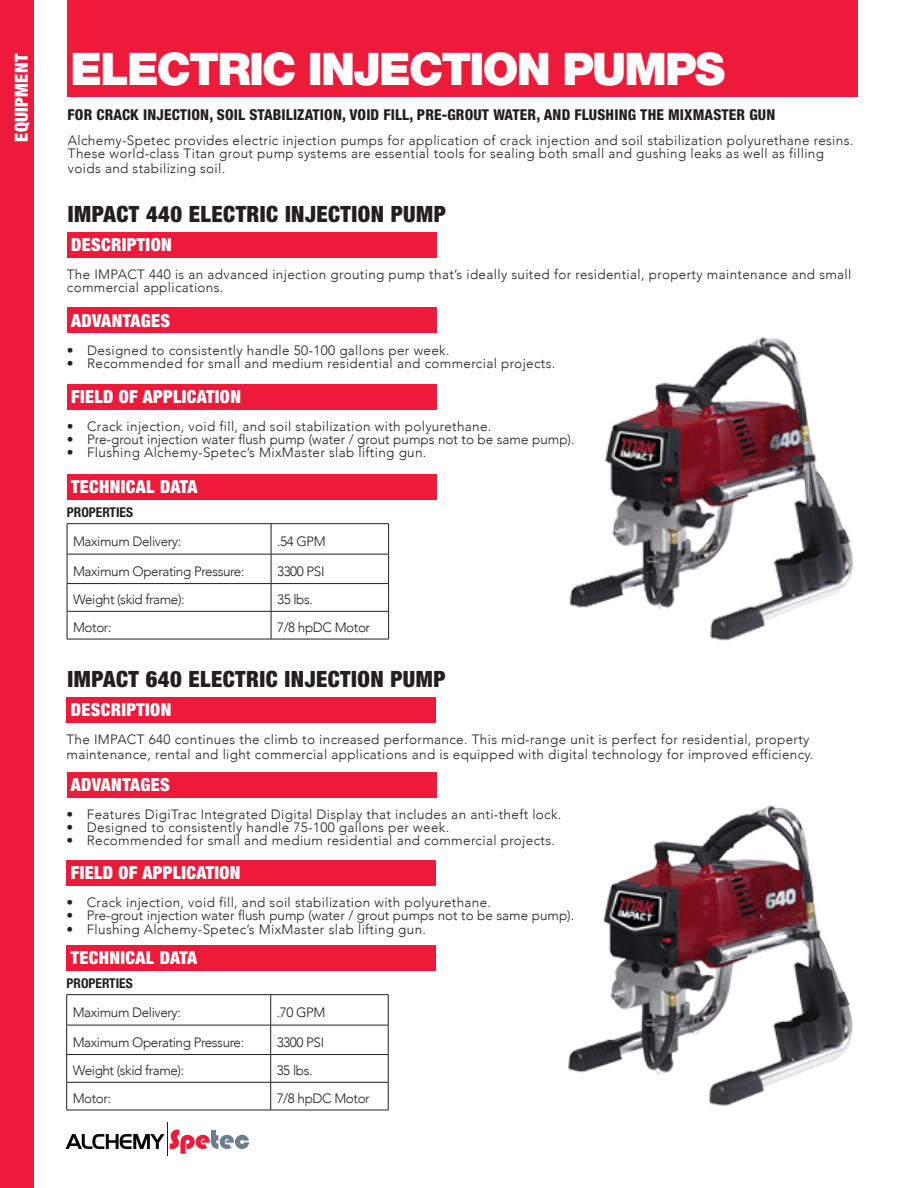
<style>
.page{position:relative;width:918px;height:1188px;background:#fff}
.page>*{position:absolute;margin:0;border:0;box-sizing:border-box;transform-origin:0 0}
.t1{font:900 45px "Helvetica Neue LT Std";letter-spacing:-.04em;color:#fff}
.t2{font:900 condensed 22.5px "Helvetica Neue LT Std";letter-spacing:.02em;color:#231f20}
.t3{font:900 condensed 18px "Helvetica Neue LT Std";letter-spacing:.02em;color:#fff}
.t4{font:800 condensed 15px "Helvetica Neue LT Std";letter-spacing:.01em;color:#231f20}
.BODY_TEXT{font:300 13.5px/12.8px "Avenir";letter-spacing:.025em;color:#231f20}
.BODY_TEXT-2{font:300 13.5px "Avenir";letter-spacing:-.03em;color:#231f20}
.BODY_TEXT-3{font:300 13.5px "Avenir";color:#231f20}
.BODY_TEXT-4{font:700 condensed 13.5px "Helvetica Neue LT Std";color:#231f20}
</style>
<div class="page">
<div style="left:0;top:0;width:34px;height:1188px;background:#ed1a3a"></div>
<svg style="left:65px;top:1130px;width:184px;height:24px"></svg>
<hr style="left:167px;top:1123px;width:1px;height:33px;background:#231f20">
<div style="left:67px;top:232px;width:370px;height:26px;background:#ed1a3a"></div>
<div style="left:67px;top:0;width:791px;height:96px;background:#ed1a3a"></div>
<div style="left:67px;top:384px;width:370px;height:25px;background:#ed1a3a"></div>
<div style="left:67px;top:474px;width:370px;height:25px;background:#ed1a3a"></div>
<hr style="left:67px;top:523px;width:204px;height:1px;background:#231f20">
<hr style="left:67px;top:524px;width:1px;height:30px;background:#231f20">
<hr style="left:271px;top:523px;width:118px;height:1px;background:#231f20">
<hr style="left:271px;top:524px;width:1px;height:30px;background:#231f20">
<hr style="left:388px;top:524px;width:1px;height:30px;background:#231f20">
<hr style="left:67px;top:554px;width:204px;height:1px;background:#231f20">
<hr style="left:271px;top:554px;width:118px;height:1px;background:#231f20">
<hr style="left:67px;top:583px;width:204px;height:1px;background:#231f20">
<hr style="left:271px;top:583px;width:118px;height:1px;background:#231f20">
<hr style="left:67px;top:611px;width:204px;height:1px;background:#231f20">
<svg style="left:67px;top:554px;width:1px;height:85px"></svg>
<hr style="left:271px;top:611px;width:118px;height:1px;background:#231f20">
<svg style="left:271px;top:554px;width:1px;height:85px"></svg>
<svg style="left:388px;top:554px;width:1px;height:85px"></svg>
<hr style="left:67px;top:639px;width:204px;height:1px;background:#231f20">
<hr style="left:271px;top:639px;width:118px;height:1px;background:#231f20">
<div style="left:67px;top:308px;width:370px;height:25px;background:#ed1a3a"></div>
<img style="left:569px;top:337px;width:284px;height:304px">
<div style="left:66px;top:697px;width:370px;height:25px;background:#ed1a3a"></div>
<div style="left:66px;top:860px;width:370px;height:26px;background:#ed1a3a"></div>
<div style="left:66px;top:945px;width:370px;height:25px;background:#ed1a3a"></div>
<hr style="left:66px;top:994px;width:205px;height:1px;background:#231f20">
<hr style="left:66px;top:995px;width:1px;height:30px;background:#231f20">
<hr style="left:271px;top:994px;width:117px;height:1px;background:#231f20">
<hr style="left:270px;top:995px;width:1px;height:30px;background:#231f20">
<hr style="left:388px;top:995px;width:1px;height:30px;background:#231f20">
<hr style="left:66px;top:1025px;width:205px;height:1px;background:#231f20">
<hr style="left:271px;top:1025px;width:117px;height:1px;background:#231f20">
<hr style="left:66px;top:1054px;width:205px;height:1px;background:#231f20">
<hr style="left:271px;top:1054px;width:117px;height:1px;background:#231f20">
<hr style="left:66px;top:1082px;width:205px;height:1px;background:#231f20">
<svg style="left:66px;top:1025px;width:1px;height:85px"></svg>
<hr style="left:271px;top:1082px;width:117px;height:1px;background:#231f20">
<svg style="left:270px;top:1025px;width:1px;height:85px"></svg>
<svg style="left:388px;top:1025px;width:1px;height:85px"></svg>
<hr style="left:66px;top:1110px;width:205px;height:1px;background:#231f20">
<hr style="left:271px;top:1110px;width:117px;height:1px;background:#231f20">
<div style="left:67px;top:772px;width:370px;height:26px;background:#ed1a3a"></div>
<img style="left:568px;top:805px;width:285px;height:301px">
<p class="t3" style="left:10px;top:142px;width:89px;rotate:-90deg">EQUIPMENT</p>
<p class="t1" style="left:71px;top:42px;width:656px">ELECTRIC INJECTION PUMPS</p>
<p class="t4" style="left:68px;top:106px;width:709px">FOR CRACK INJECTION, SOIL STABILIZATION, VOID FILL, PRE-GROUT WATER, AND FLUSHING THE MIXMASTER GUN</p>
<p class="BODY_TEXT" style="left:68px;top:134px;width:787px">Alchemy-Spetec provides electric injection pumps for application of crack injection and soil stabilization polyurethane resins.<br>These world-class Titan grout pump systems are essential tools for sealing both small and gushing leaks as well as filling</p>
<p class="BODY_TEXT" style="left:68px;top:162px;width:159px">voids and stabilizing soil.</p>
<p class="t2" style="left:68px;top:200px;width:379px">IMPACT 440 ELECTRIC INJECTION PUMP</p>
<p class="t3" style="left:71px;top:234px;width:102px">DESCRIPTION</p>
<p class="BODY_TEXT" style="left:67px;top:268px;width:786px">The IMPACT 440 is an advanced injection grouting pump that’s ideally suited for residential, property maintenance and small commercial applications.</p>
<p class="t3" style="left:71px;top:309px;width:100px">ADVANTAGES</p>
<p class="BODY_TEXT" style="left:67px;top:344px;width:384px">• Designed to consistently handle 50-100 gallons per week.</p>
<p class="BODY_TEXT" style="left:67px;top:357px;width:490px">• Recommended for small and medium residential and commercial projects.</p>
<p class="t3" style="left:71px;top:385px;width:171px">FIELD OF APPLICATION</p>
<p class="BODY_TEXT" style="left:67px;top:420px;width:426px">• Crack injection, void fill, and soil stabilization with polyurethane.</p>
<p class="BODY_TEXT-3" style="left:67px;top:431px;width:509px">• Pre-grout injection water flush pump (water / grout pumps not to be same pump).</p>
<p class="BODY_TEXT" style="left:67px;top:446px;width:361px">• Flushing Alchemy-Spetec’s MixMaster slab lifting gun.</p>
<p class="t3" style="left:71px;top:476px;width:128px">TECHNICAL DATA</p>
<p class="BODY_TEXT-4" style="left:67px;top:505px;width:68px">PROPERTIES</p>
<p class="BODY_TEXT-2" style="left:73px;top:533px;width:110px">Maximum Delivery:</p>
<p class="BODY_TEXT" style="left:277px;top:535px;width:50px">.54 GPM</p>
<p class="BODY_TEXT-2" style="left:73px;top:563px;width:173px">Maximum Operating Pressure:</p>
<p class="BODY_TEXT" style="left:277px;top:565px;width:49px">3300 PSI</p>
<p class="BODY_TEXT-2" style="left:73px;top:592px;width:113px">Weight (skid frame):</p>
<p class="BODY_TEXT" style="left:277px;top:593px;width:37px">35 lbs.</p>
<p class="BODY_TEXT" style="left:73px;top:621px;width:40px">Motor:</p>
<p class="BODY_TEXT-2" style="left:277px;top:619px;width:95px">7/8 hpDC Motor</p>
<p class="t2" style="left:68px;top:665px;width:379px">IMPACT 640 ELECTRIC INJECTION PUMP</p>
<p class="t3" style="left:71px;top:698px;width:102px">DESCRIPTION</p>
<p class="BODY_TEXT" style="left:66px;top:732px;width:749px;line-height:15px">The IMPACT 640 continues the climb to increased performance. This mid-range unit is perfect for residential, property maintenance, rental and light commercial applications and is equipped with digital technology for improved efficiency.</p>
<p class="t3" style="left:71px;top:774px;width:100px">ADVANTAGES</p>
<p class="BODY_TEXT" style="left:67px;top:808px;width:496px">• Features DigiTrac Integrated Digital Display that includes an anti-theft lock.</p>
<p class="BODY_TEXT" style="left:67px;top:821px;width:384px">• Designed to consistently handle 75-100 gallons per week.</p>
<p class="BODY_TEXT" style="left:67px;top:834px;width:490px">• Recommended for small and medium residential and commercial projects.</p>
<p class="t3" style="left:71px;top:862px;width:171px">FIELD OF APPLICATION</p>
<p class="BODY_TEXT" style="left:66px;top:896px;width:426px">• Crack injection, void fill, and soil stabilization with polyurethane.</p>
<p class="BODY_TEXT-3" style="left:66px;top:907px;width:509px">• Pre-grout injection water flush pump (water / grout pumps not to be same pump).</p>
<p class="BODY_TEXT" style="left:66px;top:923px;width:361px">• Flushing Alchemy-Spetec’s MixMaster slab lifting gun.</p>
<p class="t3" style="left:71px;top:947px;width:128px">TECHNICAL DATA</p>
<p class="BODY_TEXT-4" style="left:66px;top:975px;width:68px">PROPERTIES</p>
<p class="BODY_TEXT-2" style="left:73px;top:1004px;width:110px">Maximum Delivery:</p>
<p class="BODY_TEXT" style="left:277px;top:1006px;width:50px">.70 GPM</p>
<p class="BODY_TEXT-2" style="left:73px;top:1034px;width:173px">Maximum Operating Pressure:</p>
<p class="BODY_TEXT" style="left:277px;top:1036px;width:49px">3300 PSI</p>
<p class="BODY_TEXT-2" style="left:73px;top:1063px;width:113px">Weight (skid frame):</p>
<p class="BODY_TEXT" style="left:277px;top:1064px;width:37px">35 lbs.</p>
<p class="BODY_TEXT" style="left:73px;top:1092px;width:40px">Motor:</p>
<p class="BODY_TEXT-2" style="left:277px;top:1090px;width:95px">7/8 hpDC Motor</p>
</div>
